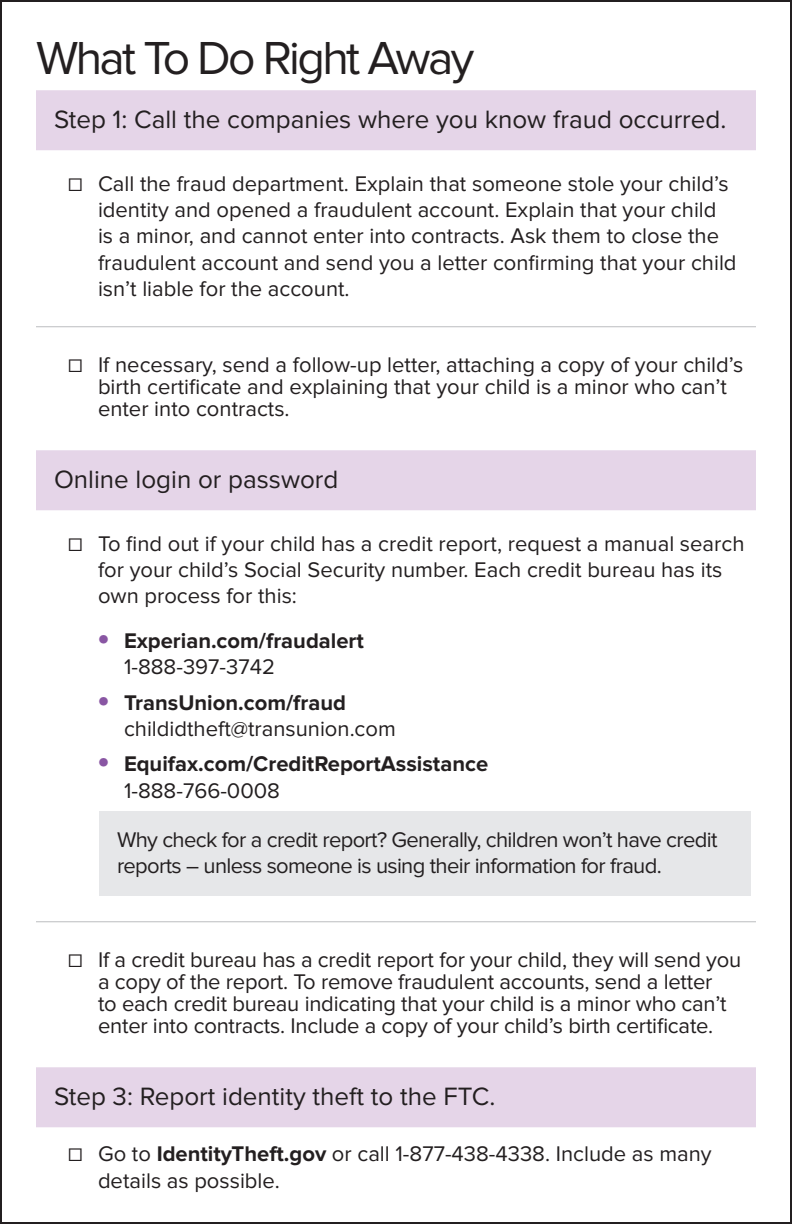
<style>
.page{position:relative;width:792px;height:1224px;background:#fff}
.page>*{position:absolute;margin:0;border:0;box-sizing:border-box;transform-origin:0 0}
.t1{font:48px "Proxima Nova";letter-spacing:-.055em;color:#231f20}
.t2{font:26px "Proxima Nova";color:#231f20}
.t3{font:22px/26.4px "Proxima Nova";color:#231f20}
.t4{font:22px/26.4px "Proxima Nova";letter-spacing:-.03em;color:#231f20}
.t5{font:700 22px/26.4px "Proxima Nova";color:#231f20}
.s1{font-size:36px;color:#8956a3}
.s2{font-weight:400}
.s3{font-weight:700;font-size:36px;color:#8956a3}
.s4{font-weight:700}
</style>
<div class="page">
<div style="left:36px;top:90px;width:720px;height:60px;background:#e5d5e8"></div>
<hr style="left:36px;top:326px;width:720px;height:1px;background:#bcbdc0">
<div style="left:36px;top:450px;width:720px;height:60px;background:#e5d5e8"></div>
<div style="left:99px;top:811px;width:651px;height:85px;background:#e6e7e9"></div>
<hr style="left:36px;top:921px;width:720px;height:1px;background:#bcbdc0">
<div style="left:36px;top:1067px;width:720px;height:60px;background:#e5d5e8"></div>
<h1 class="t1" style="left:36px;top:31px;width:440px">What To Do Right Away</h1>
<p class="t2" style="left:54px;top:105px;width:674px">Step 1: Call the companies where you know fraud occurred.</p>
<p class="t3" style="left:98px;top:170px;width:640px;text-indent:-30px">☐ Call the fraud department. Explain that someone stole your child’s identity and opened a fraudulent account. Explain that your child is a minor, and cannot enter into contracts. Ask them to close the fraudulent account and send you a letter confirming that your child isn’t liable for the account.</p>
<p class="t3" style="left:98px;top:354px;width:647px;line-height:22px;text-indent:-30px">☐ If necessary, send a follow-up letter, attaching a copy of your child’s birth certificate and explaining that your child is a minor who can’t enter into contracts.</p>
<p class="t2" style="left:54px;top:465px;width:286px">Online login or password</p>
<p class="t3" style="left:98px;top:530px;width:648px;text-indent:-30px">☐ To find out if your child has a credit report, request a manual search for your child’s Social Security number. Each credit bureau has its own process for this:</p>
<p class="t5" style="left:124px;top:628px;width:241px;text-indent:-27px"><span class="s1">•</span> Experian.com/fraudalert<br><span class="s2">1-888-397-3742</span></p>
<p class="t3" style="left:124px;top:689px;width:273px;text-indent:-27px"><span class="s3">•</span> <span class="s4">TransUnion.com/fraud </span>childidtheft@transunion.com</p>
<p class="t5" style="left:124px;top:751px;width:366px;text-indent:-27px"><span class="s1">•</span> Equifax.com/CreditReportAssistance<br><span class="s2">1-888-766-0008</span></p>
<p class="t4" style="left:117px;top:827px;width:602px">Why check for a credit report? Generally, children won’t have credit reports – unless someone is using their information for fraud.</p>
<p class="t3" style="left:98px;top:949px;width:645px;line-height:22px;text-indent:-30px">☐ If a credit bureau has a credit report for your child, they will send you a copy of the report. To remove fraudulent accounts, send a letter<br>to each credit bureau indicating that your child is a minor who can’t enter into contracts. Include a copy of your child’s birth certificate.</p>
<p class="t2" style="left:54px;top:1082px;width:443px">Step 3: Report identity theft to the FTC.</p>
<p class="t3" style="left:98px;top:1141px;width:615px;text-indent:-30px">☐ Go to <span class="s4">IdentityTheft.gov</span> or call 1-877-438-4338. Include as many details as possible.</p>
</div>
